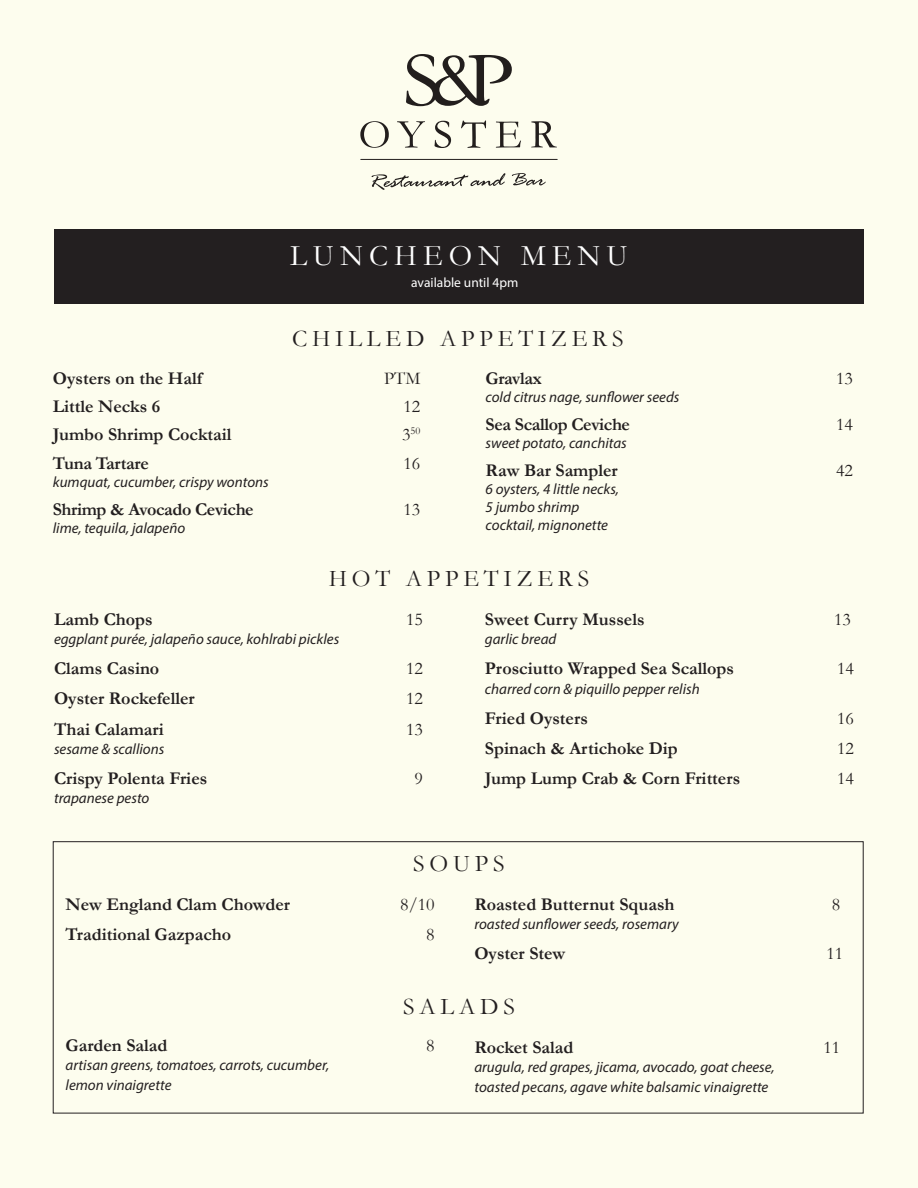
<style>
.page{position:relative;width:918px;height:1188px;background:#fdfdee}
.page>*{position:absolute;margin:0;border:0;box-sizing:border-box;transform-origin:0 0}
.t1{font:30px "Garamond";letter-spacing:.2em;color:#fff}
.t2{font:24px "Garamond";letter-spacing:.2em;color:#231f20}
.t3{font:700 18px "Garamond";color:#231f20}
.t4{font:700 18px "Garamond";letter-spacing:-.02em;color:#231f20}
.t5{font:18px "Garamond";color:#231f20}
.t6{font:italic 15px/18px "Myriad Pro";color:#231f20}
.t7{font:13.5px "Myriad Pro";color:#fff}
.t8{font:10.5px "Garamond";color:#231f20}
.s1{font-size:18px}
</style>
<div class="page">
<div style="left:54px;top:230px;width:810px;height:74px;background:#231f20"></div>
<svg style="left:406px;top:54px;width:106px;height:52px"></svg>
<svg style="left:372px;top:173px;width:133px;height:17px"></svg>
<svg style="left:512px;top:173px;width:34px;height:13px"></svg>
<svg style="left:360px;top:121px;width:29px;height:27px"></svg>
<svg style="left:397px;top:121px;width:28px;height:27px"></svg>
<svg style="left:435px;top:121px;width:16px;height:27px"></svg>
<svg style="left:461px;top:120px;width:25px;height:28px"></svg>
<svg style="left:496px;top:122px;width:25px;height:26px"></svg>
<svg style="left:531px;top:121px;width:26px;height:26px"></svg>
<hr style="left:361px;top:159px;width:196px;height:1px;background:#231f20">
<h1 class="t1" style="left:290px;top:235px;width:339px">LUNCHEON MENU</h1>
<p class="t7" style="left:411px;top:274px;width:109px">available until 4pm</p>
<h2 class="t2" style="left:292px;top:323px;width:333px">CHILLED APPETIZERS</h2>
<p class="t3" style="left:53px;top:366px;width:151px">Oysters on the Half</p>
<p class="t5" style="left:384px;top:366px;width:38px">PTM</p>
<p class="t3" style="left:53px;top:394px;width:109px">Little Necks 6</p>
<p class="t5" style="left:403px;top:394px;width:18px">12</p>
<p class="t3" style="left:53px;top:422px;width:180px">Jumbo Shrimp Cocktail</p>
<p class="t8" style="left:402px;top:424px;width:20px"><span class="s1">3</span>50</p>
<p class="t4" style="left:53px;top:451px;width:98px">Tuna Tartare</p>
<p class="t5" style="left:403px;top:451px;width:18px">16</p>
<p class="t6" style="left:53px;top:472px;width:218px">kumquat, cucumber, crispy wontons</p>
<p class="t4" style="left:53px;top:497px;width:202px">Shrimp &amp; Avocado Ceviche</p>
<p class="t5" style="left:403px;top:497px;width:18px">13</p>
<p class="t6" style="left:53px;top:519px;width:134px">lime, tequila, jalapeño</p>
<p class="t4" style="left:486px;top:366px;width:58px">Gravlax</p>
<p class="t5" style="left:836px;top:366px;width:18px">13</p>
<p class="t6" style="left:486px;top:387px;width:195px">cold citrus nage, sunflower seeds</p>
<p class="t4" style="left:486px;top:412px;width:146px">Sea Scallop Ceviche</p>
<p class="t5" style="left:836px;top:412px;width:18px">14</p>
<p class="t6" style="left:486px;top:434px;width:143px">sweet potato, canchitas</p>
<p class="t3" style="left:486px;top:458px;width:134px">Raw Bar Sampler</p>
<p class="t5" style="left:836px;top:458px;width:18px">42</p>
<p class="t6" style="left:486px;top:480px;width:135px">6 oysters, 4 little necks,<br>5 jumbo shrimp cocktail, mignonette</p>
<h2 class="t2" style="left:329px;top:563px;width:262px">HOT APPETIZERS</h2>
<p class="t3" style="left:54px;top:607px;width:100px">Lamb Chops</p>
<p class="t5" style="left:406px;top:607px;width:18px">15</p>
<p class="t6" style="left:54px;top:630px;width:287px">eggplant purée, jalapeño sauce, kohlrabi pickles</p>
<p class="t3" style="left:54px;top:657px;width:107px">Clams Casino</p>
<p class="t5" style="left:406px;top:657px;width:18px">12</p>
<p class="t3" style="left:54px;top:687px;width:142px">Oyster Rockefeller</p>
<p class="t5" style="left:406px;top:687px;width:18px">12</p>
<p class="t3" style="left:54px;top:717px;width:111px">Thai Calamari</p>
<p class="t5" style="left:406px;top:717px;width:18px">13</p>
<p class="t6" style="left:54px;top:740px;width:112px">sesame &amp; scallions</p>
<p class="t3" style="left:54px;top:766px;width:155px">Crispy Polenta Fries</p>
<p class="t5" style="left:415px;top:766px;width:10px">9</p>
<p class="t6" style="left:54px;top:789px;width:97px">trapanese pesto</p>
<p class="t3" style="left:485px;top:607px;width:161px">Sweet Curry Mussels</p>
<p class="t5" style="left:834px;top:607px;width:18px">13</p>
<p class="t6" style="left:485px;top:630px;width:73px">garlic bread</p>
<p class="t3" style="left:485px;top:657px;width:251px">Prosciutto Wrapped Sea Scallops</p>
<p class="t5" style="left:837px;top:657px;width:18px">14</p>
<p class="t6" style="left:485px;top:680px;width:216px">charred corn &amp; piquillo pepper relish</p>
<p class="t3" style="left:485px;top:706px;width:105px">Fried Oysters</p>
<p class="t5" style="left:837px;top:706px;width:18px">16</p>
<p class="t3" style="left:485px;top:736px;width:194px">Spinach &amp; Artichoke Dip</p>
<p class="t5" style="left:837px;top:736px;width:18px">12</p>
<p class="t3" style="left:485px;top:766px;width:257px">Jump Lump Crab &amp; Corn Fritters</p>
<p class="t5" style="left:837px;top:766px;width:18px">14</p>
<h2 class="t2" style="left:413px;top:847px;width:93px">SOUPS</h2>
<p class="t3" style="left:66px;top:892px;width:226px">New England Clam Chowder</p>
<p class="t5" style="left:400px;top:892px;width:36px">8/10</p>
<p class="t3" style="left:66px;top:922px;width:167px">Traditional Gazpacho</p>
<p class="t5" style="left:426px;top:922px;width:10px">8</p>
<p class="t3" style="left:474px;top:892px;width:202px">Roasted Butternut Squash</p>
<p class="t5" style="left:832px;top:892px;width:10px">8</p>
<p class="t6" style="left:474px;top:915px;width:206px">roasted sunflower seeds, rosemary</p>
<p class="t3" style="left:474px;top:941px;width:92px">Oyster Stew</p>
<p class="t5" style="left:827px;top:941px;width:18px">11</p>
<h2 class="t2" style="left:403px;top:990px;width:113px">SALADS</h2>
<p class="t3" style="left:66px;top:1033px;width:103px">Garden Salad</p>
<p class="t5" style="left:426px;top:1033px;width:10px">8</p>
<p class="t6" style="left:66px;top:1055px;width:265px;line-height:19.5px">artisan greens, tomatoes, carrots, cucumber, lemon vinaigrette</p>
<p class="t3" style="left:474px;top:1035px;width:101px">Rocket Salad</p>
<p class="t5" style="left:823px;top:1035px;width:18px">11</p>
<p class="t6" style="left:474px;top:1057px;width:302px;line-height:19.5px">arugula, red grapes, jicama, avocado, goat cheese, toasted pecans, agave white balsamic vinaigrette</p>
</div>
